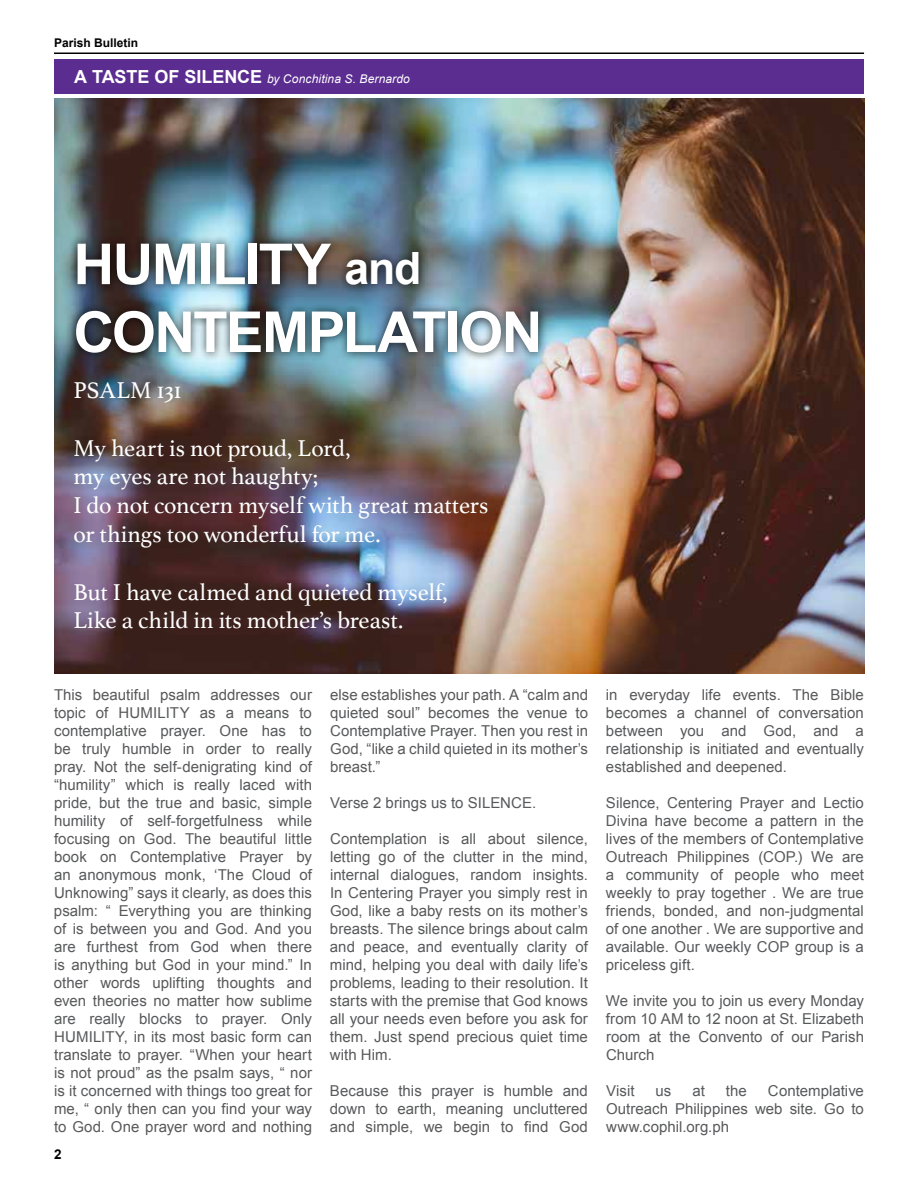
<style>
.page{position:relative;width:918px;height:1188px;background:#fff}
.page>*{position:absolute;margin:0;border:0;box-sizing:border-box;transform-origin:0 0}
.t1{font:700 56.55px "Arial";letter-spacing:-.03em;color:#fff}
.t2{font:700 44.55px "Arial";color:#fff}
.t3{font:24px/28.8px "Athelas";letter-spacing:-.01em;color:#fff}
.t4{font:15px/18px "Arial";letter-spacing:.005em;color:#58595b;text-align:justify}
.t5{font:700 13.5px "Arial";color:#000}
.t6{font:italic 12px "Arial";letter-spacing:.01em;color:#fff}
.t7{font:700 12px "Arial";color:#000}
.s1{font-weight:700;font-style:normal;font-size:18px}
.s2{font-size:56.55px}
</style>
<div class="page">
<img style="left:54px;top:99px;width:810px;height:574px">
<hr style="left:54px;top:52px;width:810px;height:2px;background:#000">
<div style="left:54px;top:59px;width:810px;height:35px;background:#5c2d91"></div>
<div style="left:66px;top:234px;width:482px;height:128px;background:#000;opacity:.75"></div>
<p class="t7" style="left:54px;top:35px;width:86px">PARISH BULLETIN</p>
<p class="t6" style="left:74px;top:71px;width:337px"><span class="s1">A TASTE OF SILENCE</span> by Conchitina S. Bernardo</p>
<h1 class="t1" style="left:73px;top:227px;width:148px">HUMILIT</h1>
<h2 class="t2" style="left:293px;top:239px;width:130px"><span class="s2">Y</span> AND</h2>
<h1 class="t1" style="left:73px;top:295px;width:77px">CONT</h1>
<h1 class="t1" style="left:226px;top:295px;width:219px">EMPLATION</h1>
<h3 class="t3" style="left:73px;top:375px;width:110px">PSALM 131</h3>
<h3 class="t3" style="left:73px;top:433px;width:416px">My heart is not proud, Lord,<br>my eyes are not haughty;<br>I do not concern myself with great matters or things too wonderful for me.</h3>
<h3 class="t3" style="left:73px;top:577px;width:376px">But I have calmed and quieted myself,<br>Like a child in its mother’s breast.</h3>
<p class="t4" style="left:54px;top:686px;width:260px">This beautiful psalm addresses our topic of HUMILITY as a means to contemplative prayer. One has to be truly humble in order to really pray. Not the self-denigrating kind of “humility” which is really laced with pride, but the true and basic, simple humility of self-forgetfulness while focusing on God. The beautiful little book on Contemplative Prayer by an anonymous monk, ‘The Cloud of Unknowing” says it clearly, as does this psalm: “ Everything you are thinking of is between you and God. And you are furthest from God when there is anything but God in your mind.” In other words uplifting thoughts and even theories no matter how sublime are really blocks to prayer. Only HUMILITY, in its most basic form can translate to prayer. “When your heart is not proud” as the psalm says, “ nor is it concerned with things too great for me, “ only then can you find your way to God. One prayer word and nothing</p>
<p class="t4" style="left:330px;top:686px;width:260px">else establishes your path. A “calm and quieted soul” becomes the venue to Contemplative Prayer. Then you rest in God, “like a child quieted in its mother’s breast.”</p>
<p class="t4" style="left:330px;top:794px;width:208px">Verse 2 brings us to SILENCE.</p>
<p class="t4" style="left:330px;top:830px;width:260px">Contemplation is all about silence, letting go of the clutter in the mind, internal dialogues, random insights.<br>In Centering Prayer you simply rest in God, like a baby rests on its mother’s breasts. The silence brings about calm and peace, and eventually clarity of mind, helping you deal with daily life’s problems, leading to their resolution. It starts with the premise that God knows all your needs even before you ask for them. Just spend precious quiet time with Him.</p>
<p class="t4" style="left:330px;top:1082px;width:260px">Because this prayer is humble and down to earth, meaning uncluttered and simple, we begin to find God</p>
<p class="t5" style="left:54px;top:1145px;width:9px">2</p>
<p class="t4" style="left:606px;top:686px;width:260px">in everyday life events. The Bible becomes a channel of conversation between you and God, and a relationship is initiated and eventually established and deepened.</p>
<p class="t4" style="left:606px;top:794px;width:260px">Silence, Centering Prayer and Lectio Divina have become a pattern in the lives of the members of Contemplative Outreach Philippines (COP.) We are a community of people who meet weekly to pray together . We are true friends, bonded, and non-judgmental of one another . We are supportive and available. Our weekly COP group is a priceless gift.</p>
<p class="t4" style="left:606px;top:992px;width:260px">We invite you to join us every Monday from 10 AM to 12 noon at St. Elizabeth room at the Convento of our Parish Church</p>
<p class="t4" style="left:606px;top:1082px;width:30px">Visit</p>
<p class="t4" style="left:656px;top:1082px;width:17px">us</p>
<p class="t4" style="left:693px;top:1082px;width:14px">at</p>
<p class="t4" style="left:726px;top:1082px;width:22px">the</p>
<p class="t4" style="left:606px;top:1082px;width:260px;text-indent:162px">Contemplative Outreach Philippines web site. Go to www.cophil.org.ph</p>
</div>
